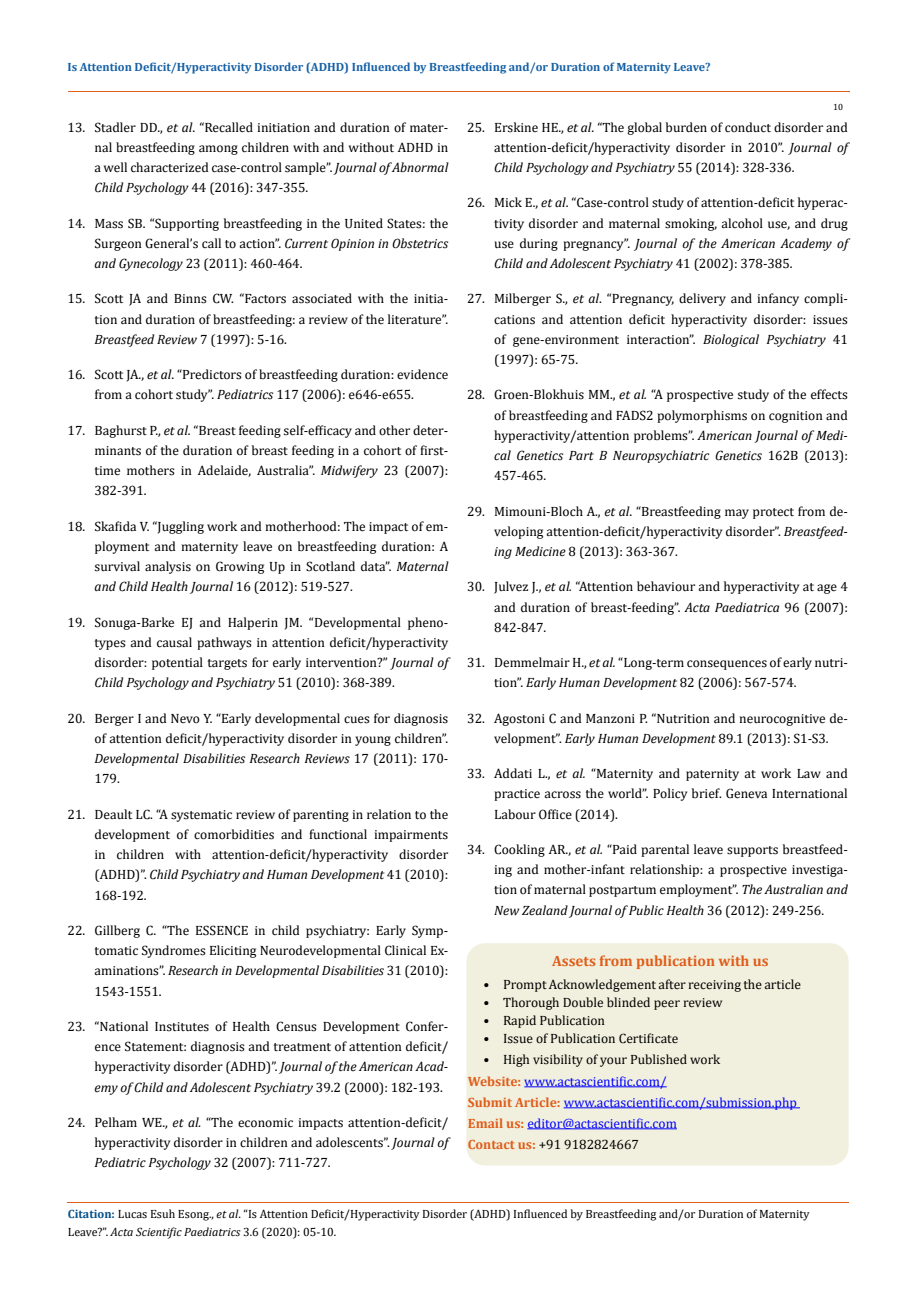
<style>
.page{position:relative;width:917px;height:1296px;background:#fff}
.page>*{position:absolute;margin:0;border:0;box-sizing:border-box;transform-origin:0 0}
.t1{font:700 15px "Cambria";color:#e05d1a}
.t2{font:13.5px/20.2px "Cambria";color:#000;text-align:justify}
.t3{font:13.5px/21px "Cambria";color:#00f}
.t4{font:12px/18px "Cambria";color:#000}
.t5{font:700 12px "Cambria";color:#1560a6}
.t6{font:9px "Cambria";color:#000}
.s1{font-style:italic}
.s2{font-weight:700;color:#e05d1a}
.s3{color:#000}
.s4{font-weight:700;color:#035089}
</style>
<div class="page">
<hr style="left:68px;top:92px;width:781px;height:1px;background:#e05d1a">
<div style="left:467px;top:944px;width:380px;height:221px;background:#f1f0de;border-radius:18px"></div>
<div style="left:466px;top:943px;width:382px;height:223px;border:2px solid #f1f0de;border-radius:18px"></div>
<hr style="left:524px;top:1086px;width:142px;height:1px;background:#00f">
<hr style="left:563px;top:1107px;width:237px;height:1px;background:#00f">
<hr style="left:527px;top:1128px;width:150px;height:1px;background:#00f">
<hr style="left:67px;top:1202px;width:781px;height:1px;background:#e05d1a">
<p class="t5" style="left:68px;top:59px;width:644px">Is Attention Deficit/Hyperactivity Disorder (ADHD) Influenced by Breastfeeding and/or Duration of Maternity Leave?</p>
<p class="t6" style="left:833px;top:102px;width:11px">10</p>
<p class="t2" style="left:95px;top:117px;width:355px;text-indent:-27px">13. Stadler DD., <span class="s1">et al</span>. “Recalled initiation and duration of mater&shy;nal breastfeeding among children with and without ADHD in a well characterized case-control sample”. <span class="s1">Journal of Abnormal Child Psychology</span> 44 (2016): 347-355.</p>
<p class="t2" style="left:95px;top:213px;width:355px;text-indent:-27px">14. Mass SB. “Supporting breastfeeding in the United States: the Surgeon General’s call to action”. <span class="s1">Current Opinion in Obstetrics and Gynecology</span> 23 (2011): 460-464.</p>
<p class="t2" style="left:95px;top:289px;width:355px;text-indent:-27px">15. Scott JA and Binns CW. “Factors associated with the initia&shy;tion and duration of breastfeeding: a review of the literature”.<br><span class="s1">Breastfeed Review</span> 7 (1997): 5-16.</p>
<p class="t2" style="left:68px;top:364px;width:382px;text-align:center">16. Scott JA., <span class="s1">et al</span>. “Predictors of breastfeeding duration: evidence from a cohort study”. <span class="s1">Pediatrics</span> 117 (2006): e646-e655.</p>
<p class="t2" style="left:95px;top:420px;width:355px;text-indent:-27px">17. Baghurst P., <span class="s1">et al</span>. “Breast feeding self-efficacy and other deter&shy;minants of the duration of breast feeding in a cohort of first&shy;time mothers in Adelaide, Australia”. <span class="s1">Midwifery</span> 23 (2007):<br>382-391.</p>
<p class="t2" style="left:95px;top:516px;width:355px;text-indent:-27px">18. Skafida V. “Juggling work and motherhood: The impact of em&shy;ployment and maternity leave on breastfeeding duration: A survival analysis on Growing Up in Scotland data”. <span class="s1">Maternal and Child Health Journal</span> 16 (2012): 519-527.</p>
<p class="t2" style="left:95px;top:612px;width:355px;text-indent:-27px">19. Sonuga-Barke EJ and Halperin JM. “Developmental pheno&shy;types and causal pathways in attention deficit/hyperactivity disorder: potential targets for early intervention?” <span class="s1">Journal of Child Psychology and Psychiatry</span> 51 (2010): 368-389.</p>
<p class="t2" style="left:95px;top:708px;width:355px;text-indent:-27px">20. Berger I and Nevo Y. “Early developmental cues for diagnosis of attention deficit/hyperactivity disorder in young children”.<br><span class="s1">Developmental Disabilities Research Reviews</span> 17 (2011): 170- 179.</p>
<p class="t2" style="left:95px;top:804px;width:355px;text-indent:-27px">21. Deault LC. “A systematic review of parenting in relation to the development of comorbidities and functional impairments in children with attention-deficit/hyperactivity disorder (ADHD)”. <span class="s1">Child Psychiatry and Human Development</span> 41 (2010):<br>168-192.</p>
<p class="t2" style="left:95px;top:920px;width:355px;text-indent:-27px">22. Gillberg C. “The ESSENCE in child psychiatry: Early Symp&shy;tomatic Syndromes Eliciting Neurodevelopmental Clinical Ex&shy;aminations”. <span class="s1">Research in Developmental Disabilities</span> 31 (2010):<br>1543-1551.</p>
<p class="t2" style="left:95px;top:1016px;width:355px;text-indent:-27px">23. “National Institutes of Health Census Development Confer&shy;ence Statement: diagnosis and treatment of attention deficit/ hyperactivity disorder (ADHD)”. <span class="s1">Journal of the American Acad&shy;emy of Child and Adolescent Psychiatry</span> 39.2 (2000): 182-193.</p>
<p class="t2" style="left:95px;top:1112px;width:355px;text-indent:-27px">24. Pelham WE., <span class="s1">et al.</span> “The economic impacts attention-deficit/ hyperactivity disorder in children and adolescents”. <span class="s1">Journal of Pediatric Psychology</span> 32 (2007): 711-727.</p>
<p class="t2" style="left:494px;top:117px;width:355px;text-indent:-27px">25. Erskine HE., <span class="s1">et al</span>. “The global burden of conduct disorder and attention-deficit/hyperactivity disorder in 2010”. <span class="s1">Journal of Child Psychology and Psychiatry</span> 55 (2014): 328-336.</p>
<p class="t2" style="left:494px;top:193px;width:355px;text-indent:-27px">26. Mick E., <span class="s1">et al</span>. “Case-control study of attention-deficit hyperac&shy;tivity disorder and maternal smoking, alcohol use, and drug use during pregnancy”. <span class="s1">Journal of the American Academy of Child and Adolescent Psychiatry</span> 41 (2002): 378-385.</p>
<p class="t2" style="left:494px;top:289px;width:355px;text-indent:-27px">27. Milberger S., <span class="s1">et al</span>. “Pregnancy, delivery and infancy compli&shy;cations and attention deficit hyperactivity disorder: issues of gene-environment interaction”. <span class="s1">Biological Psychiatry</span> 41 (1997): 65-75.</p>
<p class="t2" style="left:494px;top:385px;width:355px;text-indent:-27px">28. Groen-Blokhuis MM., <span class="s1">et al.</span> “A prospective study of the effects of breastfeeding and FADS2 polymorphisms on cognition and hyperactivity/attention problems”. <span class="s1">American Journal of Medi&shy;cal Genetics Part B Neuropsychiatric Genetics</span> 162B (2013):<br>457-465.</p>
<p class="t2" style="left:494px;top:501px;width:355px;text-indent:-27px">29. Mimouni-Bloch A., <span class="s1">et al</span>. “Breastfeeding may protect from de&shy;veloping attention-deficit/hyperactivity disorder”. <span class="s1">Breastfeed&shy;ing Medicine</span> 8 (2013): 363-367.</p>
<p class="t2" style="left:494px;top:577px;width:355px;text-indent:-27px">30. Julvez J., <span class="s1">et al.</span> “Attention behaviour and hyperactivity at age 4 and duration of breast-feeding”. <span class="s1">Acta Paediatrica</span> 96 (2007):<br>842-847.</p>
<p class="t2" style="left:494px;top:652px;width:355px;text-indent:-27px">31. Demmelmair H., <span class="s1">et al.</span> “Long-term consequences of early nutri&shy;tion”. <span class="s1">Early Human Development</span> 82 (2006): 567-574.</p>
<p class="t2" style="left:467px;top:708px;width:382px;text-align:center">32. Agostoni C and Manzoni P. “Nutrition and neurocognitive de&shy;velopment”. <span class="s1">Early Human Development</span> 89.1 (2013): S1-S3.</p>
<p class="t2" style="left:494px;top:763px;width:355px;text-indent:-27px">33. Addati L., <span class="s1">et al.</span> “Maternity and paternity at work Law and practice across the world”. Policy brief. Geneva International Labour Office (2014).</p>
<p class="t2" style="left:494px;top:839px;width:355px;text-indent:-27px">34. Cookling AR., <span class="s1">et al.</span> “Paid parental leave supports breastfeed&shy;ing and mother-infant relationship: a prospective investiga&shy;tion of maternal postpartum employment”. <span class="s1">The Australian and New Zealand Journal of Public Health</span> 36 (2012): 249-256.</p>
<p class="t1" style="left:552px;top:950px;width:218px">Assets from publication with us</p>
<p class="t2" style="left:483px;top:975px;width:319px">• Prompt Acknowledgement after receiving the article</p>
<p class="t2" style="left:483px;top:993px;width:240px">• Thorough Double blinded peer review</p>
<p class="t2" style="left:483px;top:1011px;width:123px">• Rapid Publication</p>
<p class="t2" style="left:483px;top:1029px;width:196px">• Issue of Publication Certificate</p>
<p class="t2" style="left:483px;top:1050px;width:238px">• High visibility of your Published work</p>
<p class="t3" style="left:468px;top:1071px;width:330px"><span class="s2">Website:</span> www.actascientific.com/<br><span class="s2">Submit Article:</span> www.actascientific.com/submission.php <span class="s2">Email us:</span> editor@actascientific.com<br><span class="s2">Contact us:</span> <span class="s3">+91 9182824667</span></p>
<p class="t4" style="left:68px;top:1204px;width:743px"><span class="s4">Citation:</span> Lucas Esuh Esong., <span class="s1">et al</span>. “Is Attention Deficit/Hyperactivity Disorder (ADHD) Influenced by Breastfeeding and/or Duration of Maternity<br>Leave?”. <span class="s1">Acta Scientific Paediatrics</span> 3.6 (2020): 05-10.</p>
</div>
